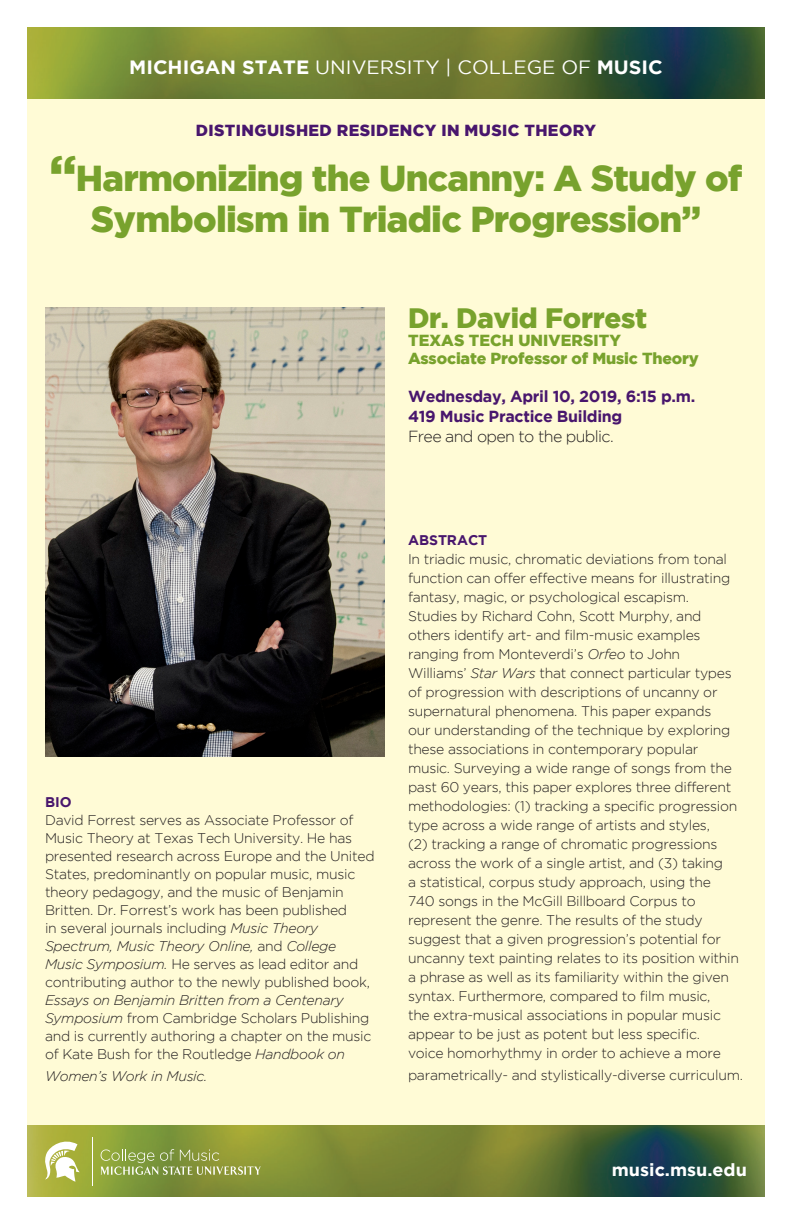
<style>
.page{position:relative;width:792px;height:1224px;background:#fff}
.page>*{position:absolute;margin:0;border:0;box-sizing:border-box;transform-origin:0 0}
.t1{font:900 36px/41px "Gotham";letter-spacing:-.02em;color:#78a22d;text-align:center}
.t2{font:900 28px "Gotham";letter-spacing:-.01em;color:#78a22d}
.t3{font:19.2px "Gotham";color:#fff}
.t4{font:700 17.5px "Gotham";color:#fff}
.t5{font:700 16px "Gotham";letter-spacing:-.02em;color:#48166d}
.t6{font:900 16px "Gotham";letter-spacing:-.01em;color:#78a22d}
.t7{font:900 16px "Gotham";letter-spacing:.025em;color:#48166d}
.t8{font:300 16px "Gotham";letter-spacing:-.04em;color:#231f20}
.t9{font:300 14px/19px "Gotham";letter-spacing:-.02em;color:#231f20}
.t10{font:italic 300 14px "Gotham";letter-spacing:-.02em;color:#231f20}
.t11{font:700 14px "Gotham";letter-spacing:-.005em;color:#48166d}
.s1{font-weight:700}
.s2{font-size:50px}
.s3{font-style:italic}
</style>
<div class="page">
<div style="left:27px;top:45px;width:738px;height:1152px;background:#fffbd6"></div>
<img style="left:45px;top:307px;width:339px;height:450px">
<img style="left:27px;top:27px;width:738px;height:72px">
<img style="left:27px;top:1125px;width:738px;height:72px">
<hr style="left:92px;top:1138px;width:1px;height:48px;background:#fff">
<svg style="left:43px;top:1137px;width:37px;height:45px;background:#ced18e"></svg>
<svg style="left:101px;top:1149px;width:160px;height:26px;background:#99a857"></svg>
<p class="t3" style="left:129px;top:56px;width:535px"><span class="s1">MICHIGAN STATE</span> UNIVERSITY | COLLEGE OF <span class="s1">MUSIC</span></p>
<p class="t7" style="left:196px;top:121px;width:402px">DISTINGUISHED RESIDENCY IN MUSIC THEORY</p>
<p class="t1" style="left:49px;top:156px;width:695px"><span class="s2">“</span>Harmonizing the Uncanny: A Study of<br>Symbolism in Triadic Progression”</p>
<p class="t2" style="left:408px;top:302px;width:241px">Dr. David Forrest</p>
<p class="t6" style="left:408px;top:331px;width:214px">TEXAS TECH UNIVERSITY</p>
<p class="t6" style="left:408px;top:349px;width:292px">Associate Professor of Music Theory</p>
<p class="t5" style="left:408px;top:387px;width:289px">Wednesday, April 10, 2019, 6:15 p.m.</p>
<p class="t5" style="left:408px;top:407px;width:216px">419 Music Practice Building</p>
<p class="t8" style="left:408px;top:428px;width:207px">Free and open to the public.</p>
<p class="t11" style="left:45px;top:794px;width:28px">BIO</p>
<p class="t9" style="left:45px;top:811px;width:331px;line-height:18px">David Forrest serves as Associate Professor of Music Theory at Texas Tech University. He has presented research across Europe and the United States, predominantly on popular music, music theory pedagogy, and the music of Benjamin Britten. Dr. Forrest’s work has been published<br>in several journals including <span class="s3">Music Theory Spectrum, Music Theory Online,</span> and <span class="s3">College Music Symposium.</span> He serves as lead editor and contributing author to the newly published book, <span class="s3">Essays on Benjamin Britten from a Centenary Symposium</span> from Cambridge Scholars Publishing and is currently authoring a chapter on the music of Kate Bush for the Routledge <span class="s3">Handbook on</span></p>
<p class="t10" style="left:45px;top:1068px;width:164px">Women’s Work in Music.</p>
<p class="t11" style="left:408px;top:532px;width:81px">ABSTRACT</p>
<p class="t9" style="left:408px;top:550px;width:333px">In triadic music, chromatic deviations from tonal function can offer effective means for illustrating fantasy, magic, or psychological escapism.<br>Studies by Richard Cohn, Scott Murphy, and others identify art- and film-music examples ranging from Monteverdi’s <span class="s3">Orfeo</span> to John Williams’ <span class="s3">Star Wars</span> that connect particular types of progression with descriptions of uncanny or supernatural phenomena. This paper expands<br>our understanding of the technique by exploring these associations in contemporary popular music. Surveying a wide range of songs from the past 60 years, this paper explores three different methodologies: (1) tracking a specific progression type across a wide range of artists and styles,<br>(2) tracking a range of chromatic progressions across the work of a single artist, and (3) taking<br>a statistical, corpus study approach, using the 740 songs in the McGill Billboard Corpus to represent the genre. The results of the study suggest that a given progression’s potential for uncanny text painting relates to its position within a phrase as well as its familiarity within the given syntax. Furthermore, compared to film music,<br>the extra-musical associations in popular music appear to be just as potent but less specific. voice homorhythmy in order to achieve a more</p>
<p class="t9" style="left:408px;top:1066px;width:336px">parametrically- and stylistically-diverse curriculum.</p>
<p class="t4" style="left:612px;top:1159px;width:137px">music.msu.edu</p>
</div>
